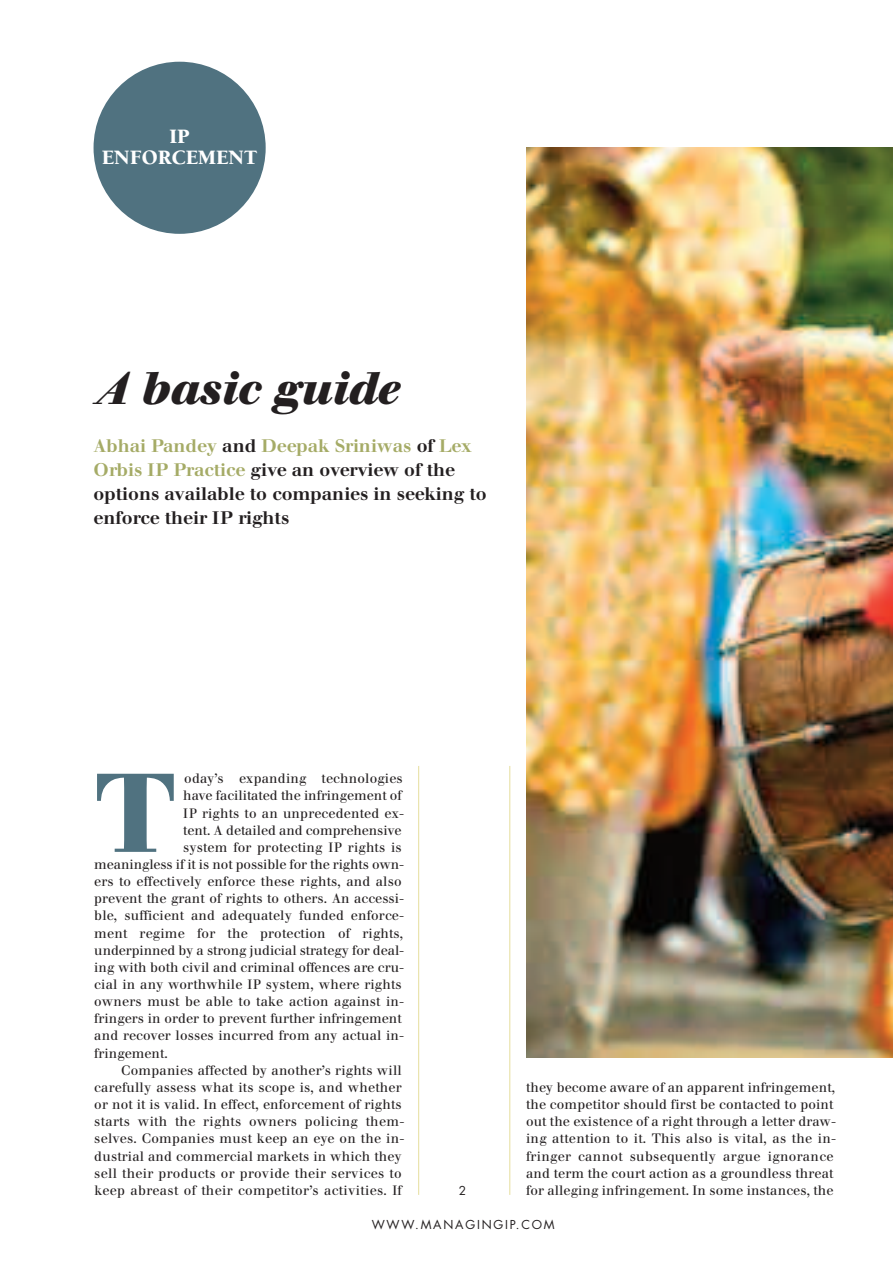
<style>
.page{position:relative;width:893px;height:1263px;background:#fff}
.page>*{position:absolute;margin:0;border:0;box-sizing:border-box;transform-origin:0 0}
.t1{font:700 110.7px "Walbaum";color:#507280}
.t2{font:italic 700 45px "Walbaum";color:#231f20}
.t3{font:900 21px/21px "Berkeley";color:#fff;text-align:center}
.t4{font:500 18px/24px "Walbaum";color:#231f20}
.t5{font:13.5px/17.1px "Walbaum";letter-spacing:.015em;color:#231f20}
.t6{font:13.5px "Walbaum";letter-spacing:-.005em;color:#231f20}
.t7{font:12px "Futura";letter-spacing:.15em;color:#231f20}
.s1{color:#a5ab66}
</style>
<div class="page">
<hr style="left:418px;top:766px;width:1px;height:429px;background:#e6de9c">
<hr style="left:509px;top:766px;width:1px;height:429px;background:#e6de9c">
<div style="left:94px;top:62px;width:172px;height:172px;background:#507280;border-radius:50%"></div>
<img style="left:526px;top:147px;width:367px;height:910px">
<h3 class="t3" style="left:102px;top:128px;width:157px">IP<br>ENFORCEMENT</h3>
<h2 class="t2" style="left:94px;top:372px;width:306px">A basic guide</h2>
<h3 class="t4" style="left:94px;top:435px;width:395px"><span class="s1">Abhai Pandey</span> and <span class="s1">Deepak Sriniwas</span> of <span class="s1">Lex Orbis IP Practice</span> give an overview of the options available to companies in seeking to enforce their IP rights</h3>
<h1 class="t1" style="left:94px;top:774px;width:84px">T</h1>
<p class="t5" style="left:184px;top:771px;width:220px">oday’s expanding technologies</p>
<p class="t5" style="left:183px;top:788px;width:220px">have facilitated the infringement of</p>
<p class="t5" style="left:183px;top:806px;width:223px">IP rights to an unprecedented ex-</p>
<p class="t5" style="left:183px;top:823px;width:220px">tent. A detailed and comprehensive</p>
<p class="t5" style="left:183px;top:840px;width:220px">system for protecting IP rights is</p>
<p class="t6" style="left:94px;top:859px;width:311px">meaningless if it is not possible for the rights own-</p>
<p class="t5" style="left:94px;top:874px;width:309px">ers to effectively enforce these rights, and also</p>
<p class="t5" style="left:94px;top:891px;width:311px">prevent the grant of rights to others. An accessi-</p>
<p class="t5" style="left:94px;top:908px;width:311px">ble, sufficient and adequately funded enforce-</p>
<p class="t5" style="left:94px;top:926px;width:311px">ment regime for the protection of rights,</p>
<p class="t5" style="left:94px;top:943px;width:311px">underpinned by a strong judicial strategy for deal-</p>
<p class="t5" style="left:94px;top:960px;width:311px">ing with both civil and criminal offences are cru-</p>
<p class="t5" style="left:94px;top:977px;width:309px">cial in any worthwhile IP system, where rights</p>
<p class="t5" style="left:94px;top:994px;width:311px">owners must be able to take action against in-</p>
<p class="t5" style="left:94px;top:1011px;width:309px">fringers in order to prevent further infringement</p>
<p class="t5" style="left:94px;top:1028px;width:311px">and recover losses incurred from any actual in-</p>
<p class="t5" style="left:94px;top:1046px;width:75px">fringement.</p>
<p class="t5" style="left:121px;top:1063px;width:282px">Companies affected by another’s rights will</p>
<p class="t5" style="left:94px;top:1080px;width:309px">carefully assess what its scope is, and whether</p>
<p class="t5" style="left:94px;top:1097px;width:309px">or not it is valid. In effect, enforcement of rights</p>
<p class="t5" style="left:94px;top:1114px;width:312px">starts with the rights owners policing them-</p>
<p class="t5" style="left:94px;top:1131px;width:312px">selves. Companies must keep an eye on the in-</p>
<p class="t5" style="left:94px;top:1148px;width:309px">dustrial and commercial markets in which they</p>
<p class="t5" style="left:94px;top:1166px;width:309px">sell their products or provide their services to</p>
<p class="t5" style="left:94px;top:1183px;width:309px">keep abreast of their competitor’s activities. If</p>
<p class="t5" style="left:526px;top:1080px;width:312px">they become aware of an apparent infringement, the competitor should first be contacted to point out the existence of a right through a letter draw&shy;ing attention to it. This also is vital, as the in&shy;fringer cannot subsequently argue ignorance and term the court action as a groundless threat</p>
<p class="t7" style="left:459px;top:1185px;width:9px">2</p>
<p class="t5" style="left:526px;top:1183px;width:309px">for alleging infringement. In some instances, the</p>
<p class="t7" style="left:372px;top:1219px;width:184px">WWW.MANAGINGIP.COM</p>
</div>
